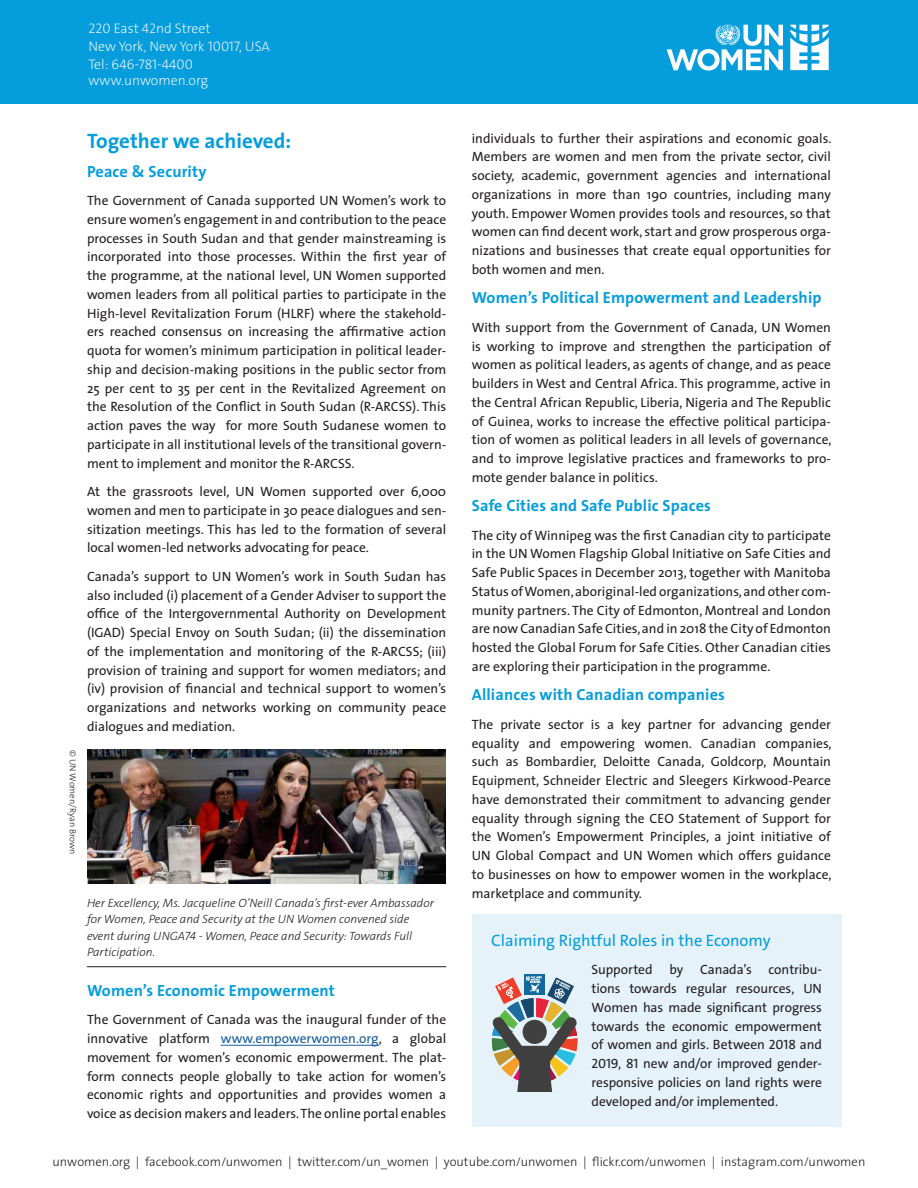
<style>
.page{position:relative;width:918px;height:1188px;background:#fff}
.page>*{position:absolute;margin:0;border:0;box-sizing:border-box;transform-origin:0 0}
.t1{font:700 21px "The Sans";color:#069ddc}
.t2{font:16.5px "The Sans C4 s";color:#069ddc}
.t3{font:700 16.2px "The Sans";letter-spacing:.01em;color:#069ddc}
.t4{font:200 13.8px/18px "The Sans C4 s";color:#fff}
.t5{font:13.5px/18.8px "The Sans";color:#231f20;text-align:justify}
.t6{font:13.5px/18.8px "The Sans C4 s";letter-spacing:-.005em;color:#231f20;text-align:justify}
.t7{font:300 12.75px "The Sans";color:#231f20}
.t8{font:italic 300 12px/16.5px "The Sans C4 s";color:#231f20}
.t9{font:300 9px "The Sans C4 s";color:#231f20}
.s1{color:#175d9e}
</style>
<div class="page">
<hr style="left:221px;top:1045px;width:158px;height:1px;background:#175d9e">
<div style="left:0;top:0;width:918px;height:104px;background:#069ddc"></div>
<div style="left:472px;top:914px;width:370px;height:213px;background:#e6f2fa"></div>
<div style="left:524px;top:975px;width:21px;height:20px;background:#106a9e"></div>
<svg style="left:492px;top:976px;width:85px;height:116px"></svg>
<img style="left:87px;top:750px;width:359px;height:134px">
<hr style="left:87px;top:966px;width:359px;height:1px;background:#231f20">
<svg style="left:667px;top:24px;width:116px;height:47px"></svg>
<svg style="left:790px;top:25px;width:39px;height:45px"></svg>
<p class="t4" style="left:89px;top:19px;width:183px">220 East 42nd Street<br>New York, New York 10017, USA<br>Tel: 646-781-4400</p>
<p class="t4" style="left:89px;top:72px;width:121px">www.unwomen.org</p>
<p class="t9" style="left:79px;top:750px;width:106px;rotate:90deg">© UN Women/Ryan Brown</p>
<h1 class="t1" style="left:87px;top:123px;width:206px">Together we achieved:</h1>
<p class="t3" style="left:87px;top:157px;width:121px">Peace &amp; Security</p>
<p class="t5" style="left:87px;top:191px;width:361px">The Government of Canada supported UN Women’s work to ensure women’s engagement in and contribution to the peace processes in South Sudan and that gender mainstreaming is incorporated into those processes. Within the first year of the programme, at the national level, UN Women supported women leaders from all political parties to participate in the High-level Revitalization Forum (HLRF) where the stakehold&shy;ers reached consensus on increasing the affirmative action quota for women’s minimum participation in political leader&shy;ship and decision-making positions in the public sector from 25 per cent to 35 per cent in the Revitalized Agreement on the Resolution of the Conflict in South Sudan (R-ARCSS). This action paves the way for more South Sudanese women to participate in all institutional levels of the transitional govern&shy;ment to implement and monitor the R-ARCSS.</p>
<p class="t5" style="left:87px;top:482px;width:361px">At the grassroots level, UN Women supported over 6,000 women and men to participate in 30 peace dialogues and sen&shy;sitization meetings. This has led to the formation of several local women-led networks advocating for peace.</p>
<p class="t5" style="left:87px;top:566px;width:361px">Canada’s support to UN Women’s work in South Sudan has also included (i) placement of a Gender Adviser to support the office of the Intergovernmental Authority on Development (IGAD) Special Envoy on South Sudan; (ii) the dissemination of the implementation and monitoring of the R-ARCSS; (iii) provision of training and support for women mediators; and (iv) provision of financial and technical support to women’s organizations and networks working on community peace dialogues and mediation.</p>
<p class="t8" style="left:87px;top:894px;width:348px">Her Excellency, Ms. Jacqueline O’Neill Canada’s first-ever Ambassador for Women, Peace and Security at the UN Women convened side event during UNGA74 - Women, Peace and Security: Towards Full Participation.</p>
<p class="t3" style="left:87px;top:977px;width:249px">Women’s Economic Empowerment</p>
<p class="t5" style="left:87px;top:1010px;width:361px">The Government of Canada was the inaugural funder of the innovative platform <span class="s1">www.empowerwomen.org</span>, a global movement for women’s economic empowerment. The plat&shy;form connects people globally to take action for women’s economic rights and opportunities and provides women a voice as decision makers and leaders. The online portal enables</p>
<p class="t5" style="left:472px;top:128px;width:361px">individuals to further their aspirations and economic goals.<br>Members are women and men from the private sector, civil society, academic, government agencies and international organizations in more than 190 countries, including many youth. Empower Women provides tools and resources, so that women can find decent work, start and grow prosperous orga&shy;nizations and businesses that create equal opportunities for both women and men.</p>
<p class="t3" style="left:472px;top:284px;width:351px">Women’s Political Empowerment and Leadership</p>
<p class="t5" style="left:472px;top:317px;width:361px">With support from the Government of Canada, UN Women is working to improve and strengthen the participation of women as political leaders, as agents of change, and as peace builders in West and Central Africa. This programme, active in the Central African Republic, Liberia, Nigeria and The Republic of Guinea, works to increase the effective political participa&shy;tion of women as political leaders in all levels of governance, and to improve legislative practices and frameworks to pro&shy;mote gender balance in politics.</p>
<p class="t3" style="left:472px;top:492px;width:241px">Safe Cities and Safe Public Spaces</p>
<p class="t5" style="left:472px;top:525px;width:361px">The city of Winnipeg was the first Canadian city to participate in the UN Women Flagship Global Initiative on Safe Cities and Safe Public Spaces in December 2013, together with Manitoba Status of Women, aboriginal-led organizations, and other com&shy;munity partners. The City of Edmonton, Montreal and London are now Canadian Safe Cities, and in 2018 the City of Edmonton hosted the Global Forum for Safe Cities. Other Canadian cities are exploring their participation in the programme.</p>
<p class="t3" style="left:472px;top:681px;width:255px">Alliances with Canadian companies</p>
<p class="t5" style="left:472px;top:715px;width:361px">The private sector is a key partner for advancing gender equality and empowering women. Canadian companies, such as Bombardier, Deloitte Canada, Goldcorp, Mountain Equipment, Schneider Electric and Sleegers Kirkwood-Pearce have demonstrated their commitment to advancing gender equality through signing the CEO Statement of Support for the Women’s Empowerment Principles, a joint initiative of UN Global Compact and UN Women which offers guidance to businesses on how to empower women in the workplace, marketplace and community.</p>
<p class="t2" style="left:491px;top:930px;width:281px">Claiming Rightful Roles in the Economy</p>
<p class="t6" style="left:592px;top:961px;width:232px">Supported by Canada’s contribu&shy;tions towards regular resources, UN Women has made significant progress towards the economic empowerment of women and girls. Between 2018 and 2019, 81 new and/or improved gender&shy;responsive policies on land rights were developed and/or implemented.</p>
<p class="t7" style="left:53px;top:1151px;width:814px">unwomen.org | facebook.com/unwomen | twitter.com/un_women | youtube.com/unwomen | flickr.com/unwomen | instagram.com/unwomen</p>
</div>
